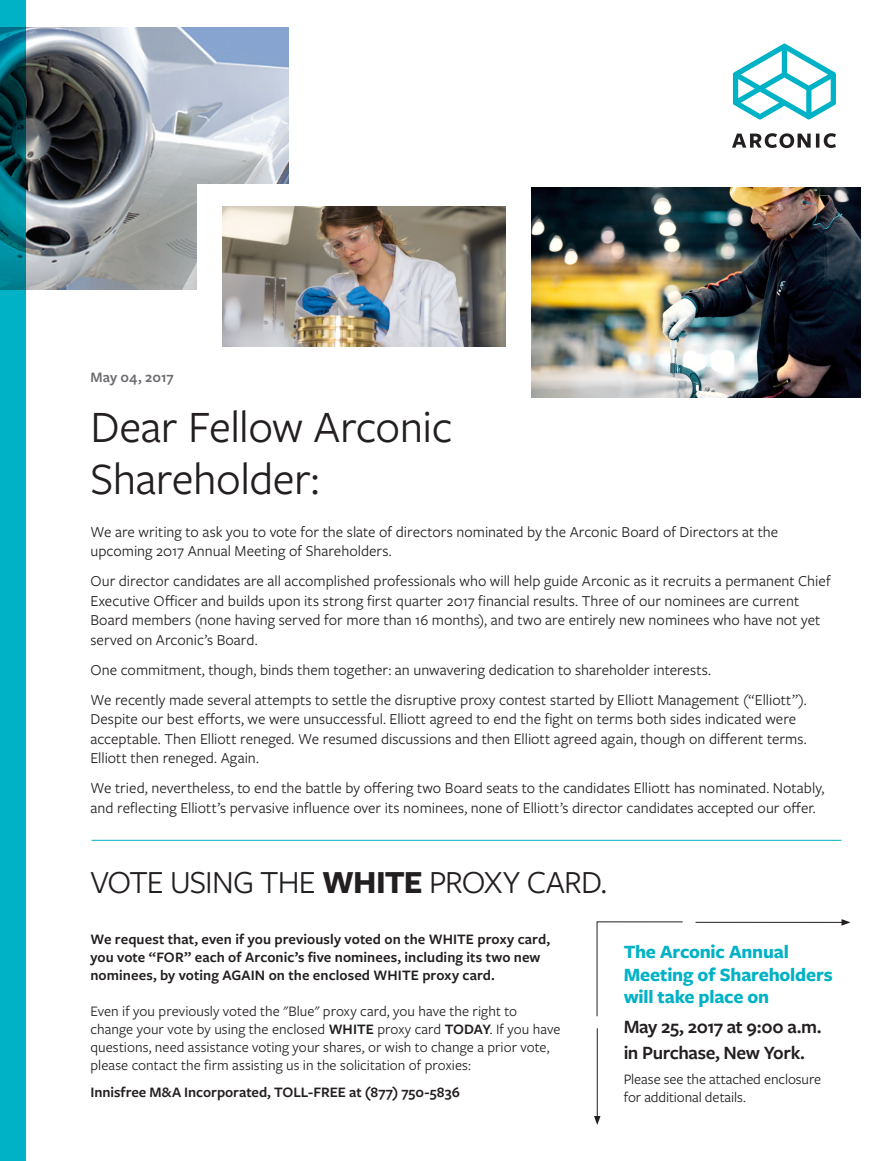
<style>
.page{position:relative;width:891px;height:1161px;background:#fff}
.page>*{position:absolute;margin:0;border:0;box-sizing:border-box;transform-origin:0 0}
.t1{font:46.5px/52.5px "Freight Sans Pro";letter-spacing:-.01em;color:#231f20}
.t2{font:33.45px "Freight Sans Pro";letter-spacing:-.025em;color:#231f20}
.t3{font:700 19.5px/22.5px "Freight Sans Pro";letter-spacing:-.01em;color:#00b2c6}
.t4{font:600 19.5px/25.5px "Freight Sans Pro";letter-spacing:-.025em;color:#231f20}
.t5{font:15.75px/19.5px "Freight Sans Pro";color:#231f20}
.t6{font:15px/18px "Freight Sans Pro";color:#231f20}
.t7{font:600 15px/18px "Freight Sans Pro";letter-spacing:.005em;color:#231f20}
.t8{font:600 15px "Freight Sans Pro";color:#6c6d70}
.s1{font-weight:700}
.s2{font-weight:600}
</style>
<div class="page">
<img style="left:531px;top:187px;width:329px;height:211px">
<img style="left:26px;top:28px;width:263px;height:261px">
<div style="left:197px;top:184px;width:247px;height:184px;background:#fff"></div>
<img style="left:222px;top:207px;width:284px;height:139px">
<svg style="left:0;top:0;width:26px;height:1161px;background:#009fb2"></svg>
<svg style="left:732px;top:133px;width:104px;height:15px"></svg>
<svg style="left:733px;top:44px;width:103px;height:76px"></svg>
<hr style="left:92px;top:840px;width:749px;height:1px;background:#00b2c6">
<hr style="left:597px;top:1028px;width:1px;height:90px;background:#231f20">
<svg style="left:594px;top:1116px;width:7px;height:9px"></svg>
<hr style="left:696px;top:922px;width:148px;height:1px;background:#231f20">
<svg style="left:842px;top:919px;width:8px;height:7px"></svg>
<svg style="left:597px;top:921px;width:86px;height:96px"></svg>
<p class="t8" style="left:90px;top:367px;width:85px">May 04, 2017</p>
<h1 class="t1" style="left:90px;top:398px;width:364px">Dear Fellow Arconic<br>Shareholder:</h1>
<p class="t5" style="left:90px;top:521px;width:689px">We are writing to ask you to vote for the slate of directors nominated by the Arconic Board of Directors at the upcoming 2017 Annual Meeting of Shareholders.</p>
<p class="t5" style="left:90px;top:571px;width:742px">Our director candidates are all accomplished professionals who will help guide Arconic as it recruits a permanent Chief Executive Officer and builds upon its strong first quarter 2017 financial results. Three of our nominees are current Board members (none having served for more than 16 months), and two are entirely new nominees who have not yet served on Arconic’s Board.</p>
<p class="t5" style="left:90px;top:654px;width:718px;line-height:30px">One commitment, though, binds them together: an unwavering dedication to shareholder interests.<br>We recently made several attempts to settle the disruptive proxy contest started by Elliott Management (“Elliott”).</p>
<p class="t5" style="left:90px;top:709px;width:718px">Despite our best efforts, we were unsuccessful. Elliott agreed to end the fight on terms both sides indicated were acceptable. Then Elliott reneged. We resumed discussions and then Elliott agreed again, though on different terms.<br>Elliott then reneged. Again.</p>
<p class="t5" style="left:90px;top:778px;width:736px">We tried, nevertheless, to end the battle by offering two Board seats to the candidates Elliott has nominated. Notably, and reflecting Elliott’s pervasive influence over its nominees, none of Elliott’s director candidates accepted our offer.</p>
<h2 class="t2" style="left:90px;top:860px;width:518px">VOTE USING THE <span class="s1">WHITE</span> PROXY CARD.</h2>
<p class="t7" style="left:90px;top:930px;width:461px">We request that, even if you previously voted on the WHITE proxy card, you vote “FOR” each of Arconic’s five nominees, including its two new nominees, by voting AGAIN on the enclosed WHITE proxy card.</p>
<p class="t6" style="left:90px;top:1002px;width:472px">Even if you previously voted the "Blue" proxy card, you have the right to change your vote by using the enclosed <span class="s2">WHITE</span> proxy card <span class="s2">TODAY</span>. If you have questions, need assistance voting your shares, or wish to change a prior vote, please contact the firm assisting us in the solicitation of proxies:</p>
<p class="t7" style="left:90px;top:1083px;width:371px">Innisfree M&amp;A Incorporated, TOLL-FREE at (877) 750-5836</p>
<p class="t3" style="left:624px;top:940px;width:210px">The Arconic Annual<br>Meeting of Shareholders will take place on</p>
<p class="t4" style="left:624px;top:1013px;width:199px">May 25, 2017 at 9:00 a.m. in Purchase, New York.</p>
<p class="t6" style="left:624px;top:1070px;width:199px">Please see the attached enclosure for additional details.</p>
</div>
